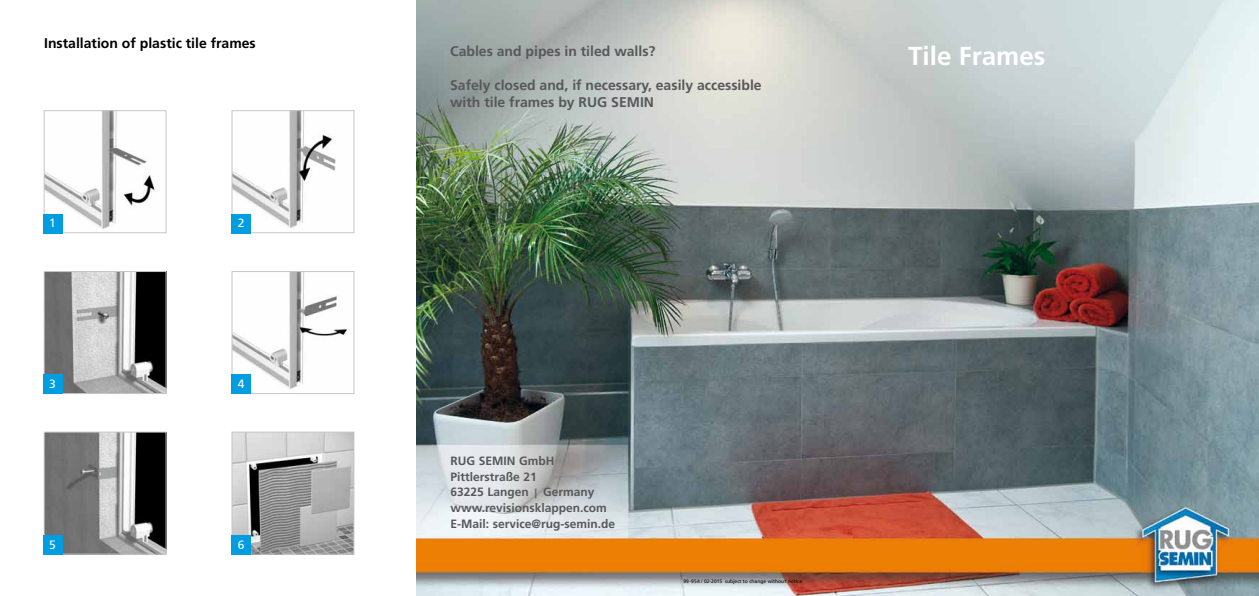
<style>
.page{position:relative;width:1259px;height:596px;background:#fff}
.page>*{position:absolute;margin:0;border:0;box-sizing:border-box;transform-origin:0 0}
.t1{font:700 26px "Frutiger CE";color:#fff}
.t2{font:700 14px/16.8px "Frutiger CE";color:#58585a}
.t3{font:700 14px "Frutiger CE";color:#000}
.t4{font:700 12px/15.7px "Frutiger";color:#58585a}
.t5{font:12px "Frutiger 55 Roman";color:#fff}
.t6{font:5px "Frutiger";color:#000}
.s1{font-size:10px}
</style>
<div class="page">
<img style="left:417px;top:0;width:842px;height:595px">
<img style="left:46px;top:112px;width:110px;height:117px">
<div style="left:44px;top:110px;width:123px;height:123px;border:1px solid #c6c7c8"></div>
<img style="left:233px;top:112px;width:103px;height:116px">
<div style="left:231px;top:110px;width:123px;height:123px;border:1px solid #c6c7c8"></div>
<img style="left:46px;top:273px;width:119px;height:119px">
<div style="left:44px;top:271px;width:123px;height:123px;border:1px solid #c6c7c8"></div>
<img style="left:233px;top:433px;width:119px;height:119px">
<div style="left:231px;top:431px;width:123px;height:123px;border:1px solid #c6c7c8"></div>
<img style="left:46px;top:433px;width:119px;height:119px">
<div style="left:44px;top:431px;width:123px;height:123px;border:1px solid #c6c7c8"></div>
<img style="left:233px;top:273px;width:114px;height:116px">
<div style="left:231px;top:271px;width:123px;height:123px;border:1px solid #c6c7c8"></div>
<div style="left:44px;top:214px;width:19px;height:19px;background:#009ee0"></div>
<div style="left:231px;top:214px;width:20px;height:19px;background:#009ee0"></div>
<div style="left:44px;top:374px;width:19px;height:20px;background:#009ee0"></div>
<div style="left:232px;top:374px;width:19px;height:20px;background:#009ee0"></div>
<div style="left:44px;top:535px;width:19px;height:19px;background:#009ee0"></div>
<div style="left:231px;top:535px;width:20px;height:19px;background:#009ee0"></div>
<p class="t3" style="left:44px;top:34px;width:213px">Installation of plastic tile frames</p>
<p class="t5" style="left:49px;top:216px;width:8px">1</p>
<p class="t5" style="left:238px;top:216px;width:8px">2</p>
<p class="t5" style="left:49px;top:376px;width:8px">3</p>
<p class="t5" style="left:238px;top:376px;width:8px">4</p>
<p class="t5" style="left:49px;top:537px;width:8px">5</p>
<p class="t5" style="left:238px;top:537px;width:8px">6</p>
<p class="t2" style="left:450px;top:43px;width:207px">Cables and pipes in tiled walls?</p>
<p class="t2" style="left:450px;top:76px;width:313px">Safely closed and, if necessary, easily accessible with tile frames by RUG SEMIN</p>
<h1 class="t1" style="left:908px;top:41px;width:139px">Tile Frames</h1>
<p class="t4" style="left:450px;top:452px;width:166px">RUG SEMIN GmbH<br>Pittlerstraße 21<br>63225 Langen <span class="s1">|</span> Germany www.revisionsklappen.com<br>E-Mail: service@rug-semin.de</p>
<p class="t6" style="left:683px;top:578px;width:120px">99-954 / 02-2015 subject to change without notice</p>
</div>
